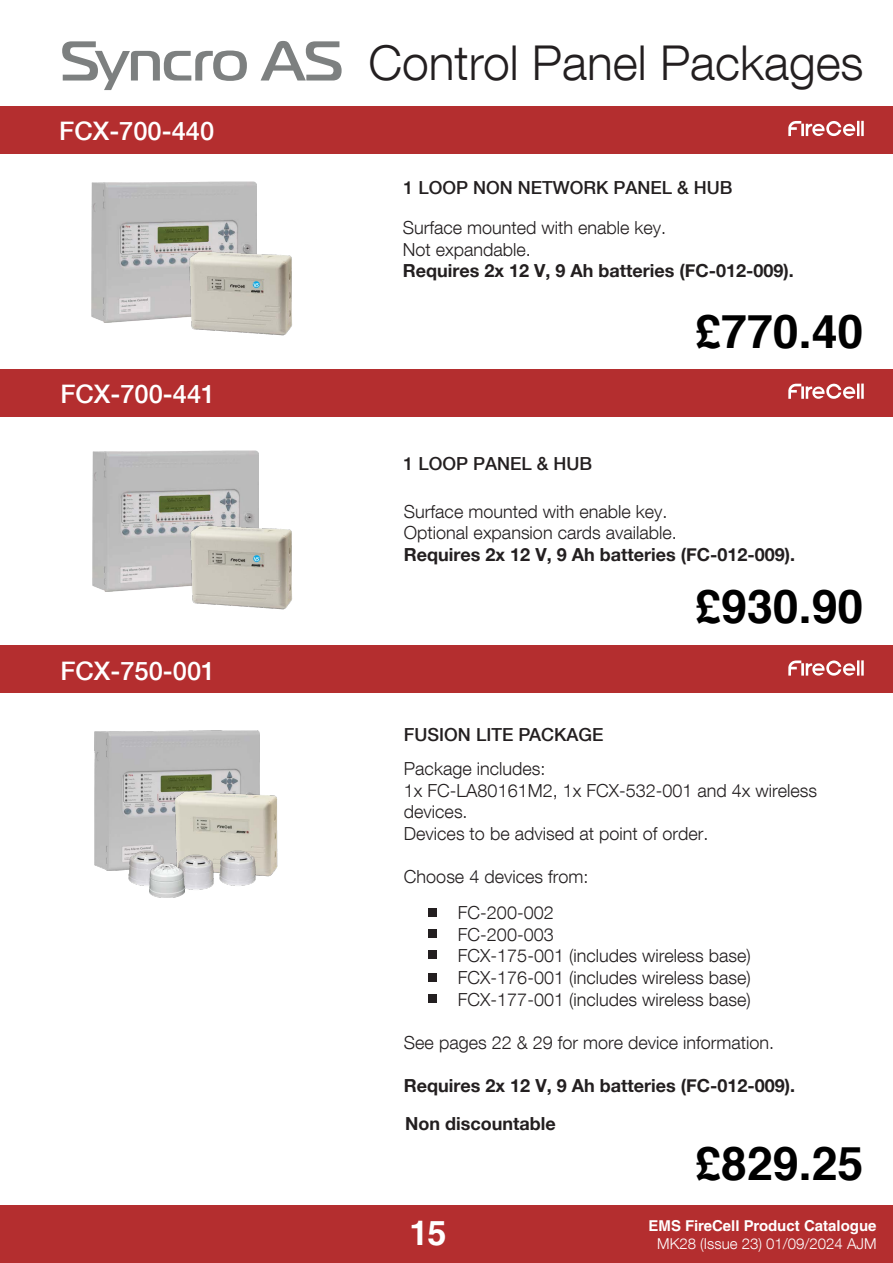
<style>
.page{position:relative;width:893px;height:1263px;background:#fff}
.page>*{position:absolute;margin:0;border:0;box-sizing:border-box;transform-origin:0 0}
.t1{font:700 55.95px "Magistral C";color:#7d8080;scale:1.07 1}
.t2{font:300 48px "Helvetica Neue LT Com";color:#231f20}
.t3{font:700 46.5px "Helvetica";color:#000}
.t4{font:700 34.2px "Helvetica LT Std";color:#fff}
.t5{font:500 25.5px "Helvetica Neue LT Com";color:#fff}
.t6{font:300 18px/21.6px "Helvetica Neue LT Com";color:#231f20}
.t7{font:700 18px "Helvetica Neue";color:#231f20}
.t8{font:500 18px "Helvetica Neue LT Com";color:#231f20}
.t9{font:700 15px "Helvetica LT Std";color:#fff}
.t10{font:300 15px "Helvetica Neue LT Com";color:#fff}
</style>
<div class="page">
<div style="left:0;top:1205px;width:893px;height:58px;background:#b42e2f"></div>
<div style="left:0;top:106px;width:893px;height:47px;background:#b42e2f"></div>
<div style="left:0;top:369px;width:893px;height:47px;background:#b42e2f"></div>
<div style="left:0;top:646px;width:893px;height:47px;background:#b42e2f"></div>
<svg style="left:788px;top:121px;width:76px;height:15px"></svg>
<svg style="left:788px;top:384px;width:76px;height:15px"></svg>
<svg style="left:788px;top:660px;width:76px;height:16px"></svg>
<img style="left:95px;top:730px;width:165px;height:141px">
<img style="left:167px;top:788px;width:111px;height:89px">
<img style="left:174px;top:850px;width:43px;height:40px">
<img style="left:125px;top:847px;width:42px;height:39px">
<img style="left:217px;top:847px;width:42px;height:39px">
<img style="left:149px;top:864px;width:36px;height:33px">
<img style="left:92px;top:182px;width:165px;height:140px">
<img style="left:93px;top:451px;width:165px;height:140px">
<img style="left:189px;top:250px;width:103px;height:86px">
<img style="left:189px;top:524px;width:103px;height:86px">
<div style="left:428px;top:908px;width:9px;height:9px;background:#231f20"></div>
<div style="left:428px;top:929px;width:9px;height:9px;background:#231f20"></div>
<div style="left:428px;top:950px;width:9px;height:9px;background:#231f20"></div>
<div style="left:428px;top:973px;width:9px;height:9px;background:#231f20"></div>
<div style="left:428px;top:994px;width:9px;height:8px;background:#231f20"></div>
<h1 class="t1" style="left:60px;top:28px;width:266px">Syncro AS</h1>
<h3 class="t5" style="left:59px;top:116px;width:156px">FCX-700-440</h3>
<h3 class="t5" style="left:60px;top:378px;width:156px">FCX-700-441</h3>
<h3 class="t5" style="left:60px;top:656px;width:156px">FCX-750-001</h3>
<h2 class="t2" style="left:368px;top:34px;width:497px">Control Panel Packages</h2>
<p class="t8" style="left:403px;top:177px;width:331px">1 LOOP NON NETWORK PANEL &amp; HUB</p>
<p class="t6" style="left:403px;top:216px;width:265px">Surface mounted with enable key.<br>Not expandable.</p>
<p class="t7" style="left:403px;top:260px;width:393px">Requires 2x 12 V, 9 Ah batteries (FC-012-009).</p>
<h3 class="t3" style="left:695px;top:302px;width:170px">£770.40</h3>
<p class="t8" style="left:403px;top:453px;width:190px">1 LOOP PANEL &amp; HUB</p>
<p class="t6" style="left:404px;top:500px;width:274px">Surface mounted with enable key.<br>Optional expansion cards available.</p>
<p class="t7" style="left:404px;top:543px;width:393px">Requires 2x 12 V, 9 Ah batteries (FC-012-009).</p>
<h3 class="t3" style="left:695px;top:577px;width:170px">£930.90</h3>
<p class="t8" style="left:404px;top:724px;width:201px">FUSION LITE PACKAGE</p>
<p class="t6" style="left:404px;top:757px;width:415px">Package includes:<br>1x FC-LA80161M2, 1x FCX-532-001 and 4x wireless devices.<br>Devices to be advised at point of order.</p>
<p class="t6" style="left:458px;top:858px;width:132px;line-height:36px;text-indent:-54px">Choose 4 devices from:<br>FC-200-002</p>
<p class="t6" style="left:458px;top:923px;width:294px">FC-200-003<br>FCX-175-001 (includes wireless base)<br>FCX-176-001 (includes wireless base)<br>FCX-177-001 (includes wireless base)</p>
<p class="t6" style="left:404px;top:1031px;width:372px">See pages 22 &amp; 29 for more device information.</p>
<p class="t7" style="left:404px;top:1074px;width:393px">Requires 2x 12 V, 9 Ah batteries (FC-012-009).</p>
<p class="t7" style="left:405px;top:1112px;width:152px">Non discountable</p>
<h3 class="t3" style="left:695px;top:1134px;width:170px">£829.25</h3>
<h3 class="t4" style="left:410px;top:1212px;width:38px">15</h3>
<p class="t9" style="left:649px;top:1217px;width:229px">EMS FireCell Product Catalogue</p>
<p class="t10" style="left:657px;top:1234px;width:221px">MK28 (Issue 23) 01/09/2024 AJM</p>
</div>
